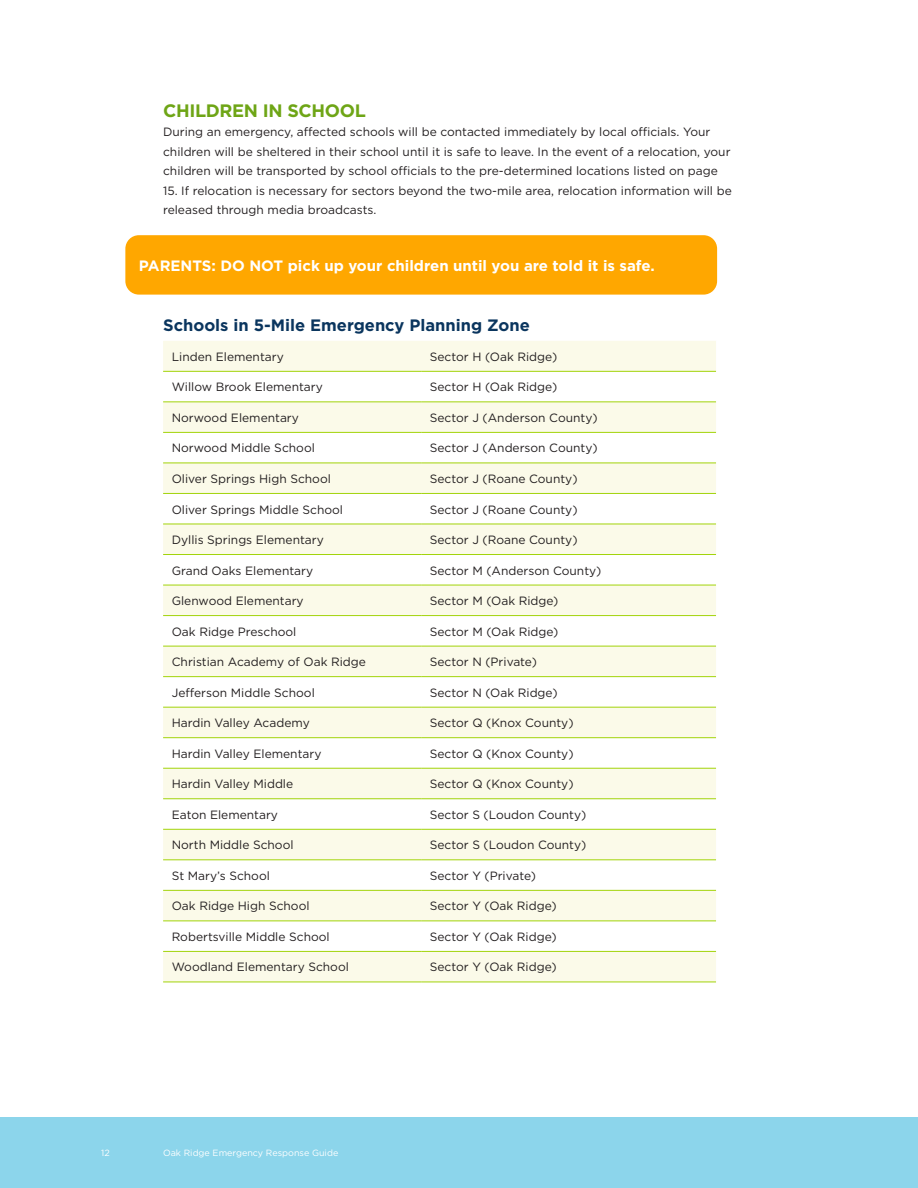
<style>
.page{position:relative;width:918px;height:1188px;background:#fff}
.page>*{position:absolute;margin:0;border:0;box-sizing:border-box;transform-origin:0 0}
.t1{font:700 18px "Gotham";letter-spacing:-.02em;color:#6ea516}
.t2{font:700 16.5px "Gotham";color:#0a355e}
.t3{font:700 15px "Gotham";color:#fff}
.Table_Text{font:12px/19.5px "Gotham";color:#231f20}
.t4{font:9px "Gotham";color:#fff}
</style>
<div class="page">
<svg style="left:163px;top:341px;width:553px;height:641px;fill:#fbfae9"></svg>
<hr style="left:163px;top:371px;width:258px;height:1px;background:#a2d40a">
<hr style="left:421px;top:371px;width:295px;height:1px;background:#a2d40a">
<hr style="left:163px;top:401px;width:258px;height:1px;background:#a2d40a">
<hr style="left:421px;top:401px;width:295px;height:1px;background:#a2d40a">
<hr style="left:163px;top:432px;width:258px;height:1px;background:#a2d40a">
<hr style="left:421px;top:432px;width:295px;height:1px;background:#a2d40a">
<hr style="left:163px;top:463px;width:258px;height:1px;background:#a2d40a">
<hr style="left:421px;top:463px;width:295px;height:1px;background:#a2d40a">
<hr style="left:163px;top:493px;width:258px;height:1px;background:#a2d40a">
<hr style="left:421px;top:493px;width:295px;height:1px;background:#a2d40a">
<hr style="left:163px;top:524px;width:258px;height:1px;background:#a2d40a">
<hr style="left:421px;top:524px;width:295px;height:1px;background:#a2d40a">
<hr style="left:163px;top:554px;width:258px;height:1px;background:#a2d40a">
<hr style="left:421px;top:554px;width:295px;height:1px;background:#a2d40a">
<hr style="left:163px;top:585px;width:258px;height:1px;background:#a2d40a">
<hr style="left:421px;top:585px;width:295px;height:1px;background:#a2d40a">
<hr style="left:163px;top:615px;width:258px;height:1px;background:#a2d40a">
<hr style="left:421px;top:615px;width:295px;height:1px;background:#a2d40a">
<hr style="left:163px;top:646px;width:258px;height:1px;background:#a2d40a">
<hr style="left:421px;top:646px;width:295px;height:1px;background:#a2d40a">
<hr style="left:163px;top:676px;width:258px;height:1px;background:#a2d40a">
<hr style="left:421px;top:676px;width:295px;height:1px;background:#a2d40a">
<hr style="left:163px;top:707px;width:258px;height:1px;background:#a2d40a">
<hr style="left:421px;top:707px;width:295px;height:1px;background:#a2d40a">
<hr style="left:163px;top:737px;width:258px;height:1px;background:#a2d40a">
<hr style="left:421px;top:737px;width:295px;height:1px;background:#a2d40a">
<hr style="left:163px;top:768px;width:258px;height:1px;background:#a2d40a">
<hr style="left:421px;top:768px;width:295px;height:1px;background:#a2d40a">
<hr style="left:163px;top:798px;width:258px;height:1px;background:#a2d40a">
<hr style="left:421px;top:798px;width:295px;height:1px;background:#a2d40a">
<hr style="left:163px;top:829px;width:258px;height:1px;background:#a2d40a">
<hr style="left:421px;top:829px;width:295px;height:1px;background:#a2d40a">
<hr style="left:163px;top:859px;width:258px;height:1px;background:#a2d40a">
<hr style="left:421px;top:859px;width:295px;height:1px;background:#a2d40a">
<hr style="left:163px;top:890px;width:258px;height:1px;background:#a2d40a">
<hr style="left:421px;top:890px;width:295px;height:1px;background:#a2d40a">
<hr style="left:163px;top:921px;width:258px;height:1px;background:#a2d40a">
<hr style="left:421px;top:921px;width:295px;height:1px;background:#a2d40a">
<hr style="left:163px;top:951px;width:258px;height:1px;background:#a2d40a">
<hr style="left:421px;top:951px;width:295px;height:1px;background:#a2d40a">
<hr style="left:163px;top:982px;width:258px;height:1px;background:#a2d40a">
<hr style="left:421px;top:982px;width:295px;height:1px;background:#a2d40a">
<div style="left:125px;top:235px;width:592px;height:60px;background:#ffa700;border-radius:13px"></div>
<div style="left:0;top:1117px;width:918px;height:71px;background:#8cd5eb"></div>
<h2 class="t1" style="left:163px;top:99px;width:204px">CHILDREN IN SCHOOL</h2>
<p class="Table_Text" style="left:163px;top:122px;width:569px">During an emergency, affected schools will be contacted immediately by local officials. Your children will be sheltered in their school until it is safe to leave. In the event of a relocation, your children will be transported by school officials to the pre-determined locations listed on page</p>
<p class="Table_Text" style="left:163px;top:181px;width:570px">15. If relocation is necessary for sectors beyond the two-mile area, relocation information will be released through media broadcasts.</p>
<p class="t3" style="left:139px;top:256px;width:518px">PARENTS: DO NOT pick up your children until you are told it is safe.</p>
<h3 class="t2" style="left:163px;top:315px;width:368px">Schools in 5-Mile Emergency Planning Zone</h3>
<p class="Table_Text" style="left:172px;top:347px;width:113px">Linden Elementary</p>
<p class="Table_Text" style="left:430px;top:347px;width:129px">Sector H (Oak Ridge)</p>
<p class="Table_Text" style="left:172px;top:377px;width:153px">Willow Brook Elementary</p>
<p class="Table_Text" style="left:430px;top:377px;width:129px">Sector H (Oak Ridge)</p>
<p class="Table_Text" style="left:172px;top:408px;width:129px">Norwood Elementary</p>
<p class="Table_Text" style="left:430px;top:408px;width:169px">Sector J (Anderson County)</p>
<p class="Table_Text" style="left:172px;top:438px;width:145px">Norwood Middle School</p>
<p class="Table_Text" style="left:430px;top:438px;width:169px">Sector J (Anderson County)</p>
<p class="Table_Text" style="left:172px;top:469px;width:161px">Oliver Springs High School</p>
<p class="Table_Text" style="left:430px;top:469px;width:149px">Sector J (Roane County)</p>
<p class="Table_Text" style="left:172px;top:499px;width:173px">Oliver Springs Middle School</p>
<p class="Table_Text" style="left:430px;top:499px;width:149px">Sector J (Roane County)</p>
<p class="Table_Text" style="left:172px;top:530px;width:154px">Dyllis Springs Elementary</p>
<p class="Table_Text" style="left:430px;top:530px;width:149px">Sector J (Roane County)</p>
<p class="Table_Text" style="left:172px;top:560px;width:143px">Grand Oaks Elementary</p>
<p class="Table_Text" style="left:430px;top:560px;width:173px">Sector M (Anderson County)</p>
<p class="Table_Text" style="left:172px;top:591px;width:133px">Glenwood Elementary</p>
<p class="Table_Text" style="left:430px;top:591px;width:130px">Sector M (Oak Ridge)</p>
<p class="Table_Text" style="left:172px;top:621px;width:126px">Oak Ridge Preschool</p>
<p class="Table_Text" style="left:430px;top:621px;width:130px">Sector M (Oak Ridge)</p>
<p class="Table_Text" style="left:172px;top:652px;width:196px">Christian Academy of Oak Ridge</p>
<p class="Table_Text" style="left:430px;top:652px;width:109px">Sector N (Private)</p>
<p class="Table_Text" style="left:172px;top:682px;width:145px">Jefferson Middle School</p>
<p class="Table_Text" style="left:430px;top:682px;width:129px">Sector N (Oak Ridge)</p>
<p class="Table_Text" style="left:172px;top:713px;width:140px">Hardin Valley Academy</p>
<p class="Table_Text" style="left:430px;top:713px;width:145px">Sector Q (Knox County)</p>
<p class="Table_Text" style="left:172px;top:744px;width:151px">Hardin Valley Elementary</p>
<p class="Table_Text" style="left:430px;top:744px;width:145px">Sector Q (Knox County)</p>
<p class="Table_Text" style="left:172px;top:774px;width:123px">Hardin Valley Middle</p>
<p class="Table_Text" style="left:430px;top:774px;width:145px">Sector Q (Knox County)</p>
<p class="Table_Text" style="left:172px;top:805px;width:108px">Eaton Elementary</p>
<p class="Table_Text" style="left:430px;top:805px;width:158px">Sector S (Loudon County)</p>
<p class="Table_Text" style="left:172px;top:835px;width:123px">North Middle School</p>
<p class="Table_Text" style="left:430px;top:835px;width:158px">Sector S (Loudon County)</p>
<p class="Table_Text" style="left:172px;top:866px;width:100px">St Mary’s School</p>
<p class="Table_Text" style="left:430px;top:866px;width:108px">Sector Y (Private)</p>
<p class="Table_Text" style="left:172px;top:896px;width:139px">Oak Ridge High School</p>
<p class="Table_Text" style="left:430px;top:896px;width:128px">Sector Y (Oak Ridge)</p>
<p class="Table_Text" style="left:172px;top:927px;width:159px">Robertsville Middle School</p>
<p class="Table_Text" style="left:430px;top:927px;width:128px">Sector Y (Oak Ridge)</p>
<p class="Table_Text" style="left:172px;top:957px;width:179px">Woodland Elementary School</p>
<p class="Table_Text" style="left:430px;top:957px;width:128px">Sector Y (Oak Ridge)</p>
<p class="t4" style="left:101px;top:1147px;width:10px">12</p>
<p class="t4" style="left:163px;top:1147px;width:177px">Oak Ridge Emergency Response Guide</p>
</div>
